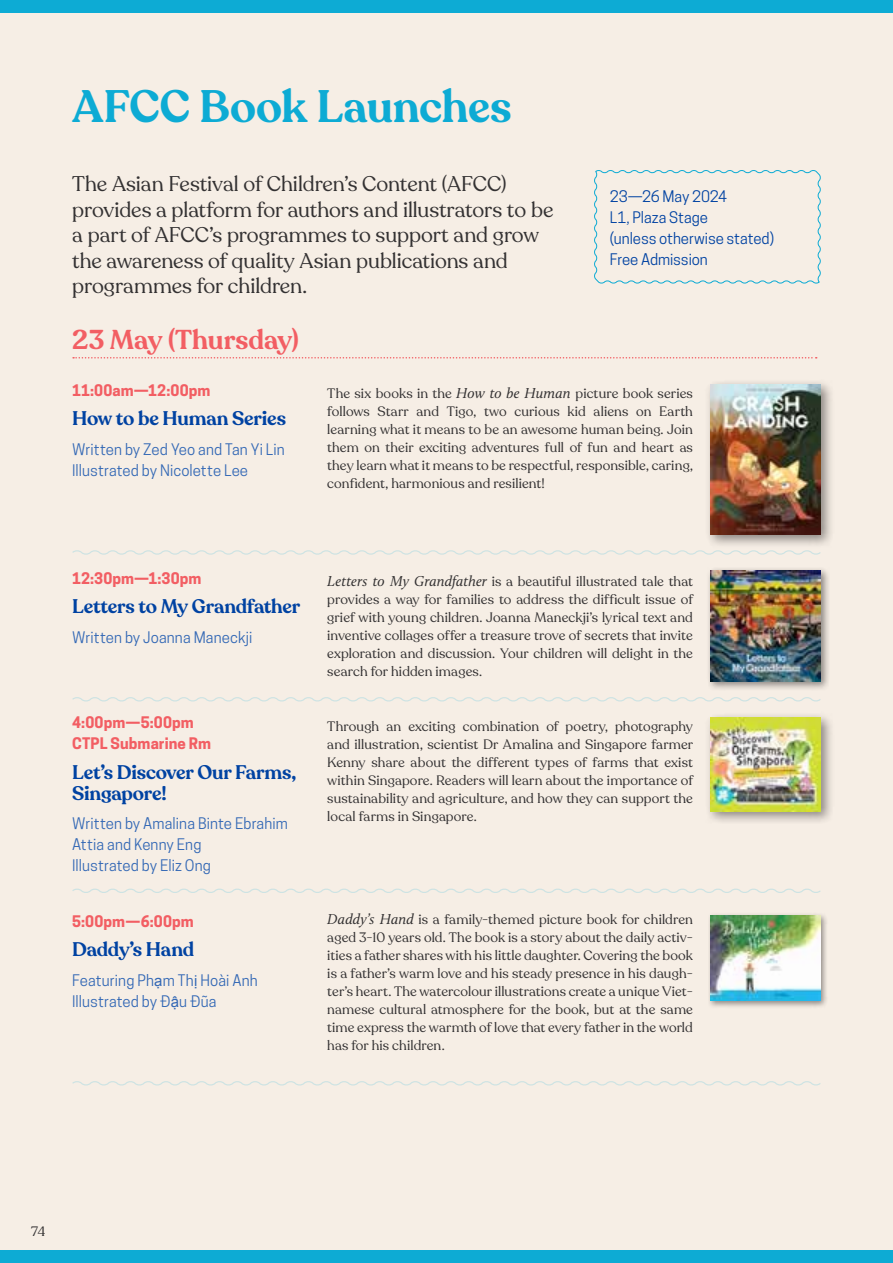
<style>
.page{position:relative;width:893px;height:1263px;background:#f6eee5}
.page>*{position:absolute;margin:0;border:0;box-sizing:border-box;transform-origin:0 0}
.t1{font:600 45px "Recoleta";letter-spacing:-.005em;color:#0dabd4}
.t2{font:600 27px "Recoleta";color:#f25e63}
.t3{font:21px/25.5px "Recoleta";letter-spacing:-.005em;color:#333132}
.t4{font:600 19.5px/21px "Recoleta";letter-spacing:-.01em;color:#0042a2}
.t5{font:15px/21px "Cooper Hewitt";letter-spacing:.005em;color:#3368b5}
.t6{font:700 15px/21px "Cooper Hewitt";letter-spacing:.005em;color:#f25e63}
.t7{font:15px/21px "Cooper Hewitt";letter-spacing:-.005em;color:#0042a2}
.t8{font:13.5px/18px "Recoleta";letter-spacing:.01em;color:#333132;text-align:justify}
.s1{font-family:"Calluna";font-style:italic;font-size:14.85px}
.s2{font-family:"Arial"}
</style>
<div class="page">
<div style="left:705px;top:379px;width:130px;height:169px;background:#231f20;opacity:.5"></div>
<img style="left:710px;top:384px;width:111px;height:151px">
<div style="left:707px;top:567px;width:123px;height:123px;background:#231f20;opacity:.5"></div>
<img style="left:710px;top:571px;width:111px;height:110px">
<div style="left:705px;top:712px;width:130px;height:112px;background:#231f20;opacity:.5"></div>
<img style="left:710px;top:717px;width:111px;height:94px">
<div style="left:708px;top:912px;width:120px;height:96px;background:#231f20;opacity:.5"></div>
<img style="left:710px;top:916px;width:111px;height:84px">
<div style="left:0;top:0;width:893px;height:13px;background:#0dabd4"></div>
<div style="left:0;top:1250px;width:893px;height:13px;background:#0dabd4"></div>
<svg style="left:73px;top:357px;width:744px;height:1px"></svg>
<svg style="left:594px;top:170px;width:227px;height:114px"></svg>
<svg style="left:72px;top:550px;width:749px;height:5px"></svg>
<svg style="left:72px;top:697px;width:749px;height:5px"></svg>
<svg style="left:72px;top:888px;width:749px;height:5px"></svg>
<svg style="left:72px;top:1081px;width:749px;height:5px"></svg>
<h1 class="t1" style="left:72px;top:78px;width:441px">AFCC Book Launches</h1>
<h3 class="t3" style="left:72px;top:171px;width:483px">The Asian Festival of Children’s Content (AFCC) provides a platform for authors and illustrators to be a part of AFCC’s programmes to support and grow the awareness of quality Asian publications and programmes for children.</h3>
<h2 class="t2" style="left:72px;top:322px;width:228px">23 May (Thursday)</h2>
<p class="t7" style="left:610px;top:186px;width:166px">23—26 May 2024<br>L1, Plaza Stage<br>(unless otherwise stated)<br>Free Admission</p>
<p class="t6" style="left:72px;top:379px;width:140px">11:00am—12:00pm</p>
<h3 class="t4" style="left:72px;top:408px;width:215px">How to be Human Series</h3>
<p class="t5" style="left:72px;top:438px;width:214px">Written by Zed Yeo and Tan Yi Lin<br>Illustrated by Nicolette Lee</p>
<p class="t8" style="left:327px;top:384px;width:367px">The six books in the <span class="s1">How to be Human</span> picture book series follows Starr and Tigo, two curious kid aliens on Earth learning what it means to be an awesome human being. Join them on their exciting adventures full of fun and heart as they learn what it means to be respectful, responsible, caring, confident, harmonious and resilient!</p>
<p class="t6" style="left:72px;top:568px;width:131px">12:30pm—1:30pm</p>
<h3 class="t4" style="left:72px;top:596px;width:230px">Letters to My Grandfather</h3>
<p class="t5" style="left:72px;top:627px;width:182px">Written by Joanna Maneckji</p>
<p class="t6" style="left:72px;top:712px;width:141px">4:00pm—5:00pm<br>CTPL Submarine Rm</p>
<h3 class="t4" style="left:72px;top:762px;width:226px">Let’s Discover Our Farms,<br>Singapore!</h3>
<p class="t5" style="left:72px;top:813px;width:217px">Written by Amalina Binte Ebrahim<br>Attia and Kenny Eng<br>Illustrated by Eliz Ong</p>
<p class="t6" style="left:72px;top:911px;width:123px">5:00pm—6:00pm</p>
<h3 class="t4" style="left:72px;top:940px;width:124px">Daddy’s Hand</h3>
<p class="t5" style="left:72px;top:970px;width:187px">Featuring Ph<span class="s2">ạ</span>m Th<span class="s2">ị</span> Hoài Anh<br>Illustrated by Đ<span class="s2">ậ</span>u Đũa</p>
<p class="t8" style="left:327px;top:572px;width:367px"><span class="s1">Letters to My Grandfather</span> is a beautiful illustrated tale that provides a way for families to address the difficult issue of grief with young children. Joanna Maneckji’s lyrical text and inventive collages offer a treasure trove of secrets that invite exploration and discussion. Your children will delight in the search for hidden images.</p>
<p class="t8" style="left:327px;top:717px;width:367px">Through an exciting combination of poetry, photography and illustration, scientist Dr Amalina and Singapore farmer Kenny share about the different types of farms that exist within Singapore. Readers will learn about the importance of sustainability and agriculture, and how they can support the local farms in Singapore.</p>
<p class="t8" style="left:327px;top:910px;width:367px"><span class="s1">Daddy’s Hand</span> is a family-themed picture book for children aged 3-10 years old. The book is a story about the daily activ&shy;ities a father shares with his little daughter. Covering the book is a father’s warm love and his steady presence in his daugh&shy;ter’s heart. The watercolour illustrations create a unique Viet&shy;namese cultural atmosphere for the book, but at the same time express the warmth of love that every father in the world has for his children.</p>
<p class="t8" style="left:31px;top:1222px;width:16px">74</p>
</div>
